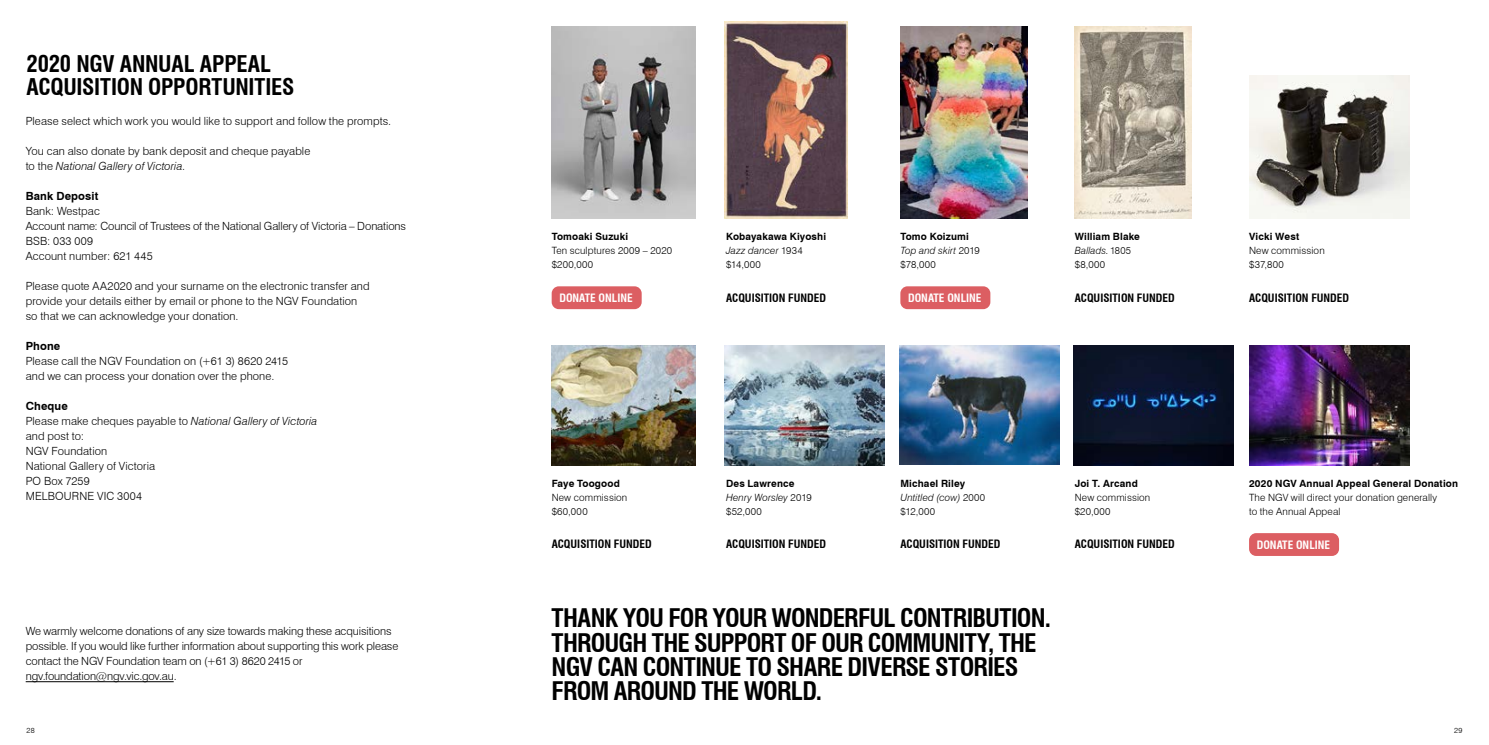
<style>
.page{position:relative;width:1489px;height:745px;background:#fff}
.page>*{position:absolute;margin:0;border:0;box-sizing:border-box;transform-origin:0 0}
.t1{font:700 condensed 25px/24.4px "Swiss 721 BT";letter-spacing:-.035em;color:#000}
.t2{font:700 condensed 22.5px/22.5px "Swiss 721 BT";letter-spacing:-.01em;color:#000}
.t3{font:300 11.25px/15px "Swiss 721 BT";letter-spacing:.005em;color:#000}
.t4{font:700 condensed 11.25px "Swiss 721 BT";color:#000}
.t5{font:700 condensed 11.25px "Swiss 721 BT";color:#fff}
.t6{font:700 11.25px "Swiss 721 BT";letter-spacing:.01em;color:#000}
.t7{font:700 10px/13.8px "Swiss 721 BT";letter-spacing:.015em;color:#000}
.t8{font:300 10px/13.8px "Swiss 721 BT";letter-spacing:.015em;color:#000}
.t9{font:italic 300 10px/13.8px "Swiss 721 BT";letter-spacing:.01em;color:#000}
.t10{font:300 7.5px "Swiss 721 BT";color:#000}
.s1{font-style:italic}
.s2{font-weight:700}
.s3{font-weight:300;font-style:italic}
.s4{font-weight:300}
.s5{font-weight:700;font-style:normal}
.s6{font-style:normal}
</style>
<div class="page">
<img style="left:551px;top:26px;width:144px;height:192px">
<img style="left:551px;top:345px;width:144px;height:120px">
<img style="left:1249px;top:75px;width:159px;height:143px">
<img style="left:1073px;top:345px;width:160px;height:120px">
<img style="left:899px;top:345px;width:160px;height:119px">
<img style="left:724px;top:345px;width:160px;height:120px">
<img style="left:900px;top:26px;width:127px;height:192px">
<img style="left:725px;top:21px;width:122px;height:197px">
<img style="left:1074px;top:26px;width:117px;height:192px">
<div style="left:551px;top:286px;width:90px;height:23px;background:#dc5e62;border-radius:7px"></div>
<div style="left:900px;top:286px;width:90px;height:23px;background:#dc5e62;border-radius:7px"></div>
<hr style="left:26px;top:681px;width:148px;height:1px;background:#000">
<div style="left:1248px;top:532px;width:90px;height:23px;background:#dc5e62;border-radius:7px"></div>
<img style="left:1249px;top:345px;width:159px;height:120px">
<h2 class="t2" style="left:27px;top:53px;width:269px">2020 NGV ANNUAL APPEAL<br>ACQUISITION OPPORTUNITIES</h2>
<p class="t3" style="left:26px;top:113px;width:367px">Please select which work you would like to support and follow the prompts.</p>
<p class="t3" style="left:26px;top:143px;width:286px">You can also donate by bank deposit and cheque payable to the <span class="s1">National Gallery of Victoria</span>.</p>
<p class="t6" style="left:26px;top:189px;width:74px">Bank Deposit</p>
<p class="t3" style="left:26px;top:203px;width:382px">Bank: Westpac<br>Account name: Council of Trustees of the National Gallery of Victoria – Donations<br>BSB: 033 009<br>Account number: 621 445</p>
<p class="t3" style="left:26px;top:278px;width:345px">Please quote AA2020 and your surname on the electronic transfer and provide your details either by email or phone to the NGV Foundation so that we can acknowledge your donation.</p>
<p class="t6" style="left:26px;top:339px;width:36px">Phone</p>
<p class="t3" style="left:26px;top:353px;width:264px">Please call the NGV Foundation on (+61 3) 8620 2415 and we can process your donation over the phone.</p>
<p class="t3" style="left:26px;top:398px;width:293px"><span class="s2">Cheque<br></span>Please make cheques payable to <span class="s1">National Gallery of Victoria </span>and post to:<br>NGV Foundation<br>National Gallery of Victoria<br>PO Box 7259<br>MELBOURNE VIC 3004</p>
<p class="t3" style="left:26px;top:623px;width:374px">We warmly welcome donations of any size towards making these acquisitions possible. If you would like further information about supporting this work please contact the NGV Foundation team on (+61 3) 8620 2415 or ngv.foundation@ngv.vic.gov.au.</p>
<p class="t7" style="left:551px;top:230px;width:78px">Tomoaki Suzuki</p>
<p class="t8" style="left:551px;top:243px;width:122px">Ten sculptures 2009 – 2020 $200,000</p>
<p class="t5" style="left:559px;top:291px;width:75px">DONATE ONLINE</p>
<p class="t7" style="left:726px;top:230px;width:102px">Kobayakawa Kiyoshi<br><span class="s3">Jazz dancer</span> <span class="s4">1934 $14,000</span></p>
<p class="t4" style="left:726px;top:290px;width:101px">ACQUISITION FUNDED</p>
<p class="t7" style="left:900px;top:230px;width:81px">Tomo Koizumi<br><span class="s3">Top and skirt</span> <span class="s4">2019 $78,000</span></p>
<p class="t5" style="left:908px;top:291px;width:75px">DONATE ONLINE</p>
<p class="t7" style="left:1074px;top:230px;width:67px">William Blake<br><span class="s3">Ballads.</span><span class="s4">1805 $8,000</span></p>
<p class="t4" style="left:1074px;top:290px;width:101px">ACQUISITION FUNDED</p>
<p class="t7" style="left:551px;top:476px;width:70px">Faye Toogood</p>
<p class="t8" style="left:551px;top:490px;width:77px">New commission $60,000</p>
<p class="t4" style="left:551px;top:537px;width:101px">ACQUISITION FUNDED</p>
<p class="t9" style="left:726px;top:476px;width:87px"><span class="s5">Des Lawrence<br></span>Henry Worsley <span class="s6">2019 $52,000</span></p>
<p class="t4" style="left:726px;top:537px;width:101px">ACQUISITION FUNDED</p>
<p class="t9" style="left:900px;top:476px;width:86px"><span class="s5">Michael Riley<br></span>Untitled (cow) <span class="s6">2000 $12,000</span></p>
<p class="t4" style="left:900px;top:537px;width:101px">ACQUISITION FUNDED</p>
<h1 class="t1" style="left:551px;top:605px;width:501px">THANK YOU FOR YOUR WONDERFUL CONTRIBUTION.<br>THROUGH THE SUPPORT OF OUR COMMUNITY, THE NGV CAN CONTINUE TO SHARE DIVERSE STORIES FROM AROUND THE WORLD.</h1>
<p class="t7" style="left:1074px;top:476px;width:65px">Joi T. Arcand</p>
<p class="t8" style="left:1074px;top:490px;width:77px">New commission $20,000</p>
<p class="t4" style="left:1074px;top:537px;width:101px">ACQUISITION FUNDED</p>
<p class="t7" style="left:1248px;top:230px;width:52px">Vicki West</p>
<p class="t8" style="left:1248px;top:243px;width:77px">New commission $37,800</p>
<p class="t4" style="left:1248px;top:290px;width:101px">ACQUISITION FUNDED</p>
<p class="t7" style="left:1248px;top:476px;width:210px">2020 NGV Annual Appeal General Donation</p>
<p class="t8" style="left:1248px;top:490px;width:189px">The NGV will direct your donation generally to the Annual Appeal</p>
<p class="t5" style="left:1256px;top:537px;width:75px">DONATE ONLINE</p>
<p class="t10" style="left:27px;top:724px;width:10px">28</p>
<p class="t10" style="left:1453px;top:724px;width:10px">29</p>
</div>
